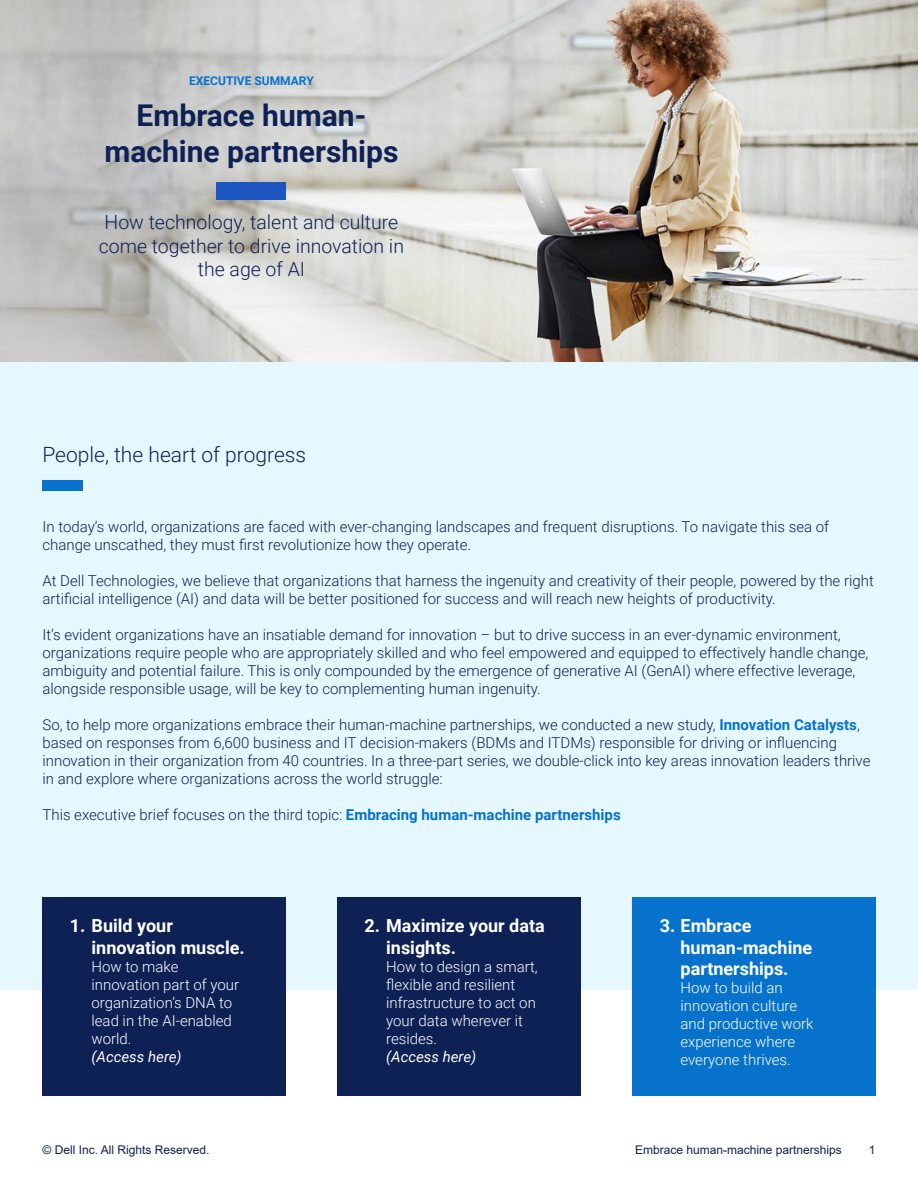
<style>
.page{position:relative;width:918px;height:1188px;background:#fff}
.page>*{position:absolute;margin:0;border:0;box-sizing:border-box;transform-origin:0 0}
.t1{font:700 30px/36px "Roboto";color:#0d2155;text-align:center}
.t2{font:300 21px "Roboto";color:#0d2155}
.t3{font:300 19.5px/23.4px "Roboto";color:#0d2155;text-align:center}
.t4{font:700 18px/21.6px "Roboto";color:#fff}
.t5{font:300 15px/18px "Roboto";color:#0d2155}
.t6{font:300 15px/18px "Roboto";color:#fff}
.t7{font:italic 15px "Roboto";color:#fff}
.t8{font:12px "Arial";color:#0d2155}
.t9{font:700 12px "Roboto";color:#0672cb}
.s1{font-weight:700;color:#0672cb}
</style>
<div class="page">
<div style="left:0;top:320px;width:918px;height:670px;background:#e5f8ff"></div>
<img style="left:0;top:0;width:918px;height:361px">
<div style="left:217px;top:182px;width:69px;height:17px;background:#1d56c0"></div>
<div style="left:632px;top:897px;width:243px;height:199px;background:#0672cb"></div>
<div style="left:337px;top:897px;width:244px;height:199px;background:#0d2155"></div>
<div style="left:43px;top:897px;width:243px;height:199px;background:#0d2155"></div>
<div style="left:43px;top:480px;width:40px;height:10px;background:#0672cb"></div>
<p class="t9" style="left:189px;top:73px;width:126px">EXECUTIVE SUMMARY</p>
<h1 class="t1" style="left:104px;top:96px;width:296px">Embrace human&shy;machine partnerships</h1>
<h3 class="t3" style="left:99px;top:210px;width:307px">How technology, talent and culture come together to drive innovation in the age of AI</h3>
<h2 class="t2" style="left:43px;top:440px;width:265px">People, the heart of progress</h2>
<p class="t5" style="left:43px;top:517px;width:788px">In today’s world, organizations are faced with ever-changing landscapes and frequent disruptions. To navigate this sea of change unscathed, they must first revolutionize how they operate.</p>
<p class="t5" style="left:43px;top:571px;width:833px">At Dell Technologies, we believe that organizations that harness the ingenuity and creativity of their people, powered by the right artificial intelligence (AI) and data will be better positioned for success and will reach new heights of productivity.</p>
<p class="t5" style="left:43px;top:625px;width:827px">It’s evident organizations have an insatiable demand for innovation – but to drive success in an ever-dynamic environment, organizations require people who are appropriately skilled and who feel empowered and equipped to effectively handle change, ambiguity and potential failure. This is only compounded by the emergence of generative AI (GenAI) where effective leverage, alongside responsible usage, will be key to complementing human ingenuity.</p>
<p class="t5" style="left:43px;top:715px;width:830px">So, to help more organizations embrace their human-machine partnerships, we conducted a new study, <span class="s1">Innovation Catalysts</span>, based on responses from 6,600 business and IT decision-makers (BDMs and ITDMs) responsible for driving or influencing innovation in their organization from 40 countries. In a three-part series, we double-click into key areas innovation leaders thrive in and explore where organizations across the world struggle:</p>
<p class="t5" style="left:43px;top:805px;width:580px">This executive brief focuses on the third topic: <span class="s1">Embracing human-machine partnerships</span></p>
<p class="t4" style="left:92px;top:914px;width:155px;text-indent:-22px">1. Build your innovation muscle.</p>
<p class="t6" style="left:92px;top:957px;width:149px">How to make innovation part of your organization’s DNA to lead in the AI-enabled world.</p>
<p class="t7" style="left:92px;top:1046px;width:92px">(Access here)</p>
<p class="t4" style="left:386px;top:914px;width:160px;text-indent:-22px">2. Maximize your data insights.</p>
<p class="t6" style="left:386px;top:957px;width:153px">How to design a smart, flexible and resilient infrastructure to act on your data wherever it resides.</p>
<p class="t7" style="left:386px;top:1046px;width:92px">(Access here)</p>
<p class="t4" style="left:681px;top:914px;width:133px;text-indent:-21px">3. Embrace human-machine partnerships.</p>
<p class="t6" style="left:681px;top:978px;width:134px">How to build an innovation culture and productive work experience where everyone thrives.</p>
<p class="t8" style="left:43px;top:1142px;width:168px">© Dell Inc. All Rights Reserved.</p>
<p class="t8" style="left:635px;top:1142px;width:208px">Embrace human-machine partnerships</p>
<p class="t8" style="left:869px;top:1142px;width:8px">1</p>
</div>
